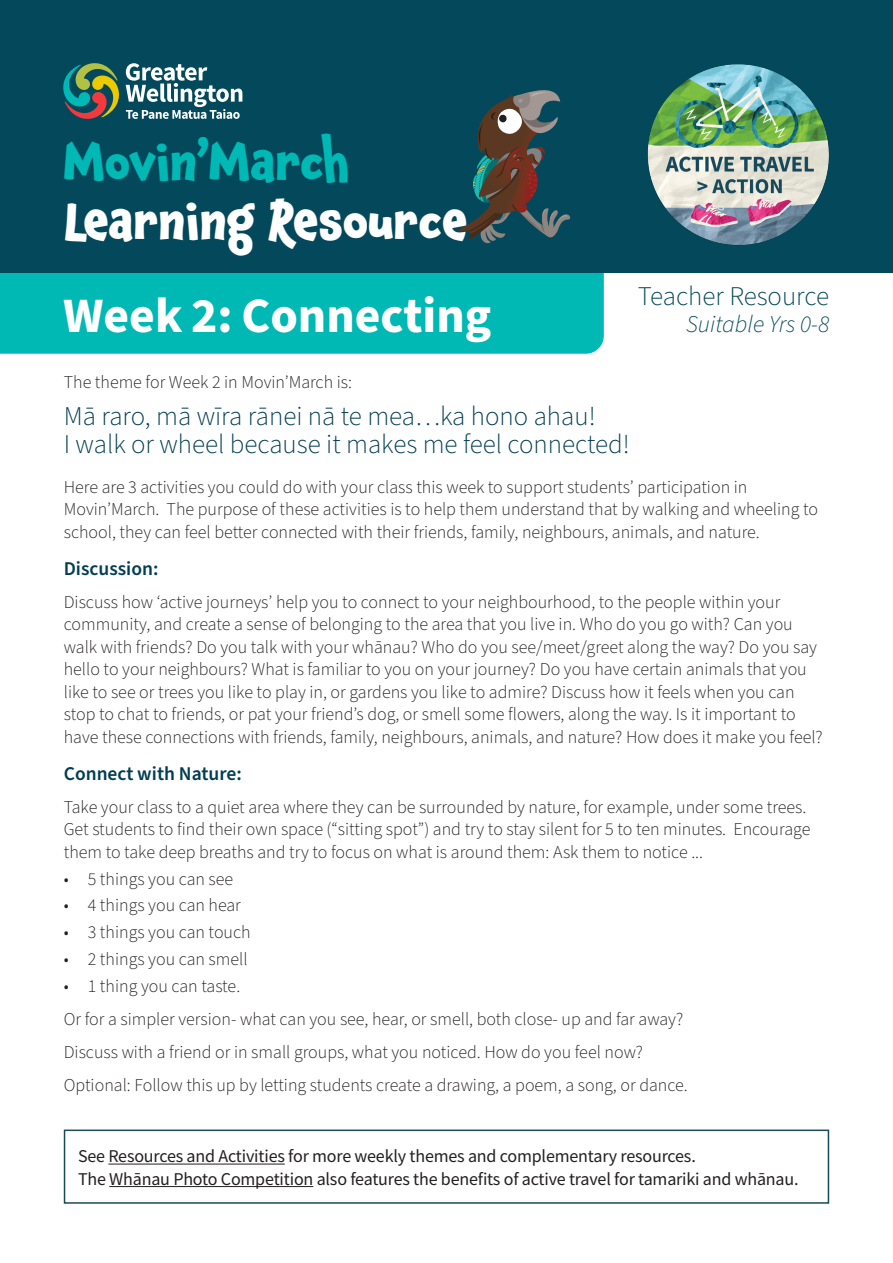
<style>
.page{position:relative;width:893px;height:1263px;background:#fff}
.page>*{position:absolute;margin:0;border:0;box-sizing:border-box;transform-origin:0 0}
.Body{font:700 49.5px/59.4px "Chaloops";color:#fff}
.Body-2{font:700 49.5px "Source Sans Pro";color:#fff}
.t1{font:300 27px "Source Sans Pro";color:#023e52}
.t2{font:300 27px "Source Sans Pro";color:#03495b}
.t3{font:italic 300 24px "Source Sans Pro";color:#03495b}
.t4{font:600 19.5px "Source Sans Pro";color:#023e52}
.Body-3{font:300 18px/22.5px "Source Sans Pro";color:#231f20}
.Body-4{font:18px/22.5px "Source Sans Pro";letter-spacing:-.01em;color:#231f20}
.s1{color:#00b8b4}
</style>
<div class="page">
<hr style="left:108px;top:1163px;width:177px;height:1px;background:#231f20">
<hr style="left:109px;top:1186px;width:204px;height:1px;background:#231f20">
<div style="left:64px;top:1129px;width:765px;height:75px;border:2px solid #174a5b"></div>
<div style="left:0;top:272px;width:604px;height:82px;background:#00b8b4"></div>
<div style="left:0;top:0;width:893px;height:272px;background:#03495b"></div>
<svg style="left:63px;top:63px;width:179px;height:56px"></svg>
<img style="left:647px;top:64px;width:182px;height:181px">
<svg style="left:457px;top:90px;width:114px;height:154px"></svg>
<p class="Body" style="left:64px;top:132px;width:405px"><span class="s1">Movin’March<br></span>Learning Resource</p>
<p class="Body-2" style="left:63px;top:282px;width:430px">Week 2: Connecting</p>
<h3 class="t2" style="left:638px;top:278px;width:193px">Teacher Resource</h3>
<h3 class="t3" style="left:686px;top:308px;width:145px">Suitable Yrs 0-8</h3>
<p class="Body-3" style="left:64px;top:371px;width:290px">The theme for Week 2 in Movin’March is:</p>
<h3 class="t1" style="left:64px;top:398px;width:533px">Mā raro, mā wīra rānei nā te mea…ka hono ahau!</h3>
<h3 class="t1" style="left:64px;top:426px;width:567px">I walk or wheel because it makes me feel connected!</h3>
<h3 class="Body-3" style="left:64px;top:476px;width:756px">Here are 3 activities you could do with your class this week to support students’ participation in<br>Movin’March. The purpose of these activities is to help them understand that by walking and wheeling to school, they can feel better connected with their friends, family, neighbours, animals, and nature.</h3>
<h4 class="t4" style="left:64px;top:555px;width:96px">Discussion:</h4>
<p class="Body-3" style="left:64px;top:591px;width:760px">Discuss how ‘active journeys’ help you to connect to your neighbourhood, to the people within your community, and create a sense of belonging to the area that you live in. Who do you go with? Can you walk with friends? Do you talk with your whānau? Who do you see/meet/greet along the way? Do you say hello to your neighbours? What is familiar to you on your journey? Do you have certain animals that you like to see or trees you like to play in, or gardens you like to admire? Discuss how it feels when you can stop to chat to friends, or pat your friend’s dog, or smell some flowers, along the way. Is it important to have these connections with friends, family, neighbours, animals, and nature? How does it make you feel?</p>
<h4 class="t4" style="left:64px;top:760px;width:180px">Connect with Nature:</h4>
<p class="Body-3" style="left:64px;top:796px;width:748px">Take your class to a quiet area where they can be surrounded by nature, for example, under some trees.<br>Get students to find their own space (“sitting spot”) and try to stay silent for 5 to ten minutes. Encourage them to take deep breaths and try to focus on what is around them: Ask them to notice ...</p>
<p class="Body-3" style="left:64px;top:868px;width:171px">• 5 things you can see</p>
<p class="Body-3" style="left:64px;top:895px;width:179px">• 4 things you can hear</p>
<p class="Body-3" style="left:64px;top:921px;width:188px">• 3 things you can touch</p>
<p class="Body-3" style="left:64px;top:948px;width:185px">• 2 things you can smell</p>
<p class="Body-3" style="left:64px;top:975px;width:178px">• 1 thing you can taste.</p>
<p class="Body-3" style="left:64px;top:1008px;width:621px">Or for a simpler version- what can you see, hear, or smell, both close- up and far away?</p>
<p class="Body-3" style="left:64px;top:1041px;width:581px">Discuss with a friend or in small groups, what you noticed. How do you feel now?</p>
<p class="Body-3" style="left:64px;top:1074px;width:626px">Optional: Follow this up by letting students create a drawing, a poem, a song, or dance.</p>
<p class="Body-4" style="left:78px;top:1145px;width:722px">See Resources and Activities for more weekly themes and complementary resources.<br>The Whānau Photo Competition also features the benefits of active travel for tamariki and whānau.</p>
</div>
